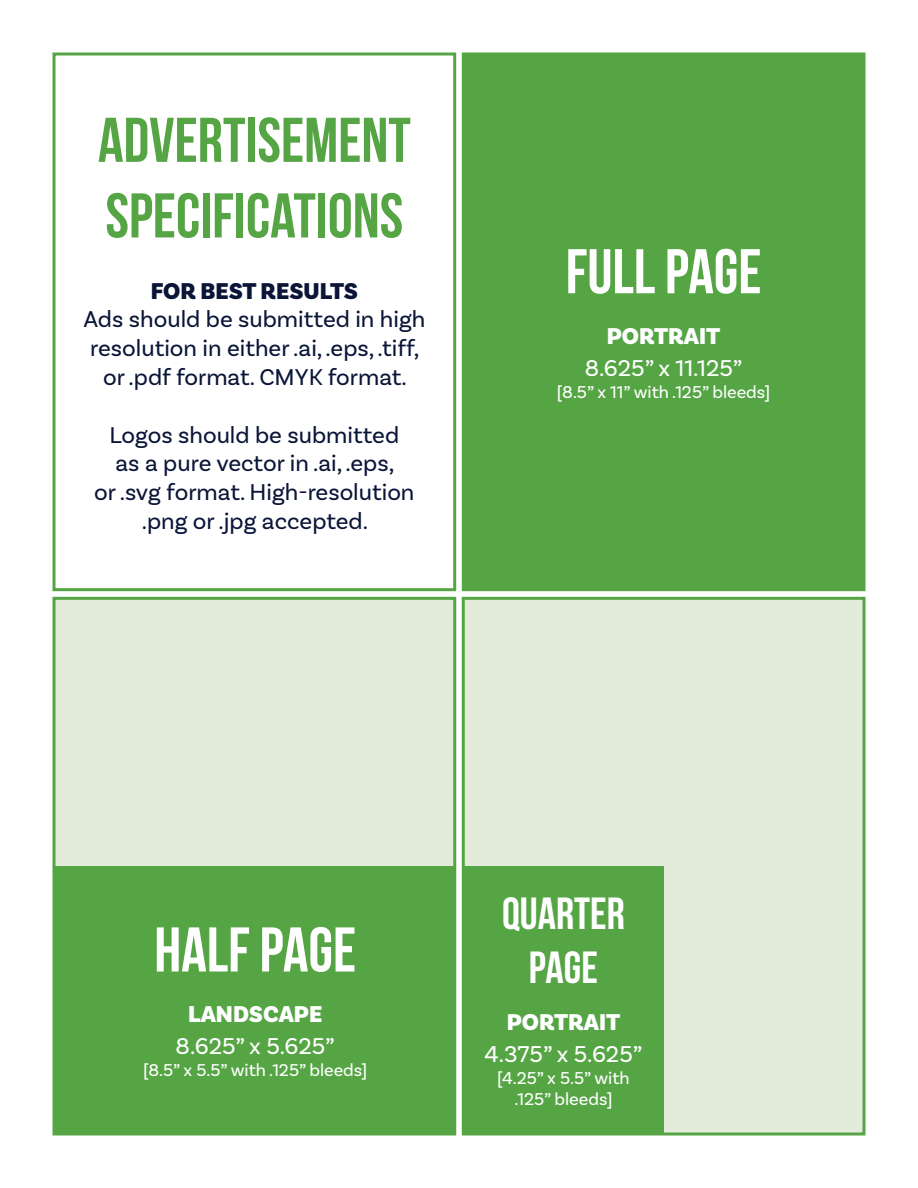
<style>
.page{position:relative;width:918px;height:1188px;background:#fff}
.page>*{position:absolute;margin:0;border:0;box-sizing:border-box;transform-origin:0 0}
.t1{font:700 63px "Bebas Neue";color:#56a545}
.t2{font:700 63px "Bebas Neue";color:#fff}
.t3{font:700 45px "Bebas Neue";color:#fff}
.t4{font:24px "Basic Sans";color:#0a1538}
.t5{font:24px "Basic Sans";color:#fff}
.t6{font:900 24px "Basic Sans";color:#fff}
.t7{font:900 24px "Basic Sans";color:#0a1538}
.t8{font:18px "Basic Sans";color:#fff}
</style>
<div class="page">
<div style="left:463px;top:54px;width:401px;height:536px;background:#56a545"></div>
<div style="left:462px;top:52px;width:404px;height:539px;border:3px solid #56a545"></div>
<div style="left:52px;top:52px;width:404px;height:539px;border:3px solid #56a545"></div>
<div style="left:52px;top:597px;width:404px;height:539px;background:#e3ecdb;border:3px solid #56a545"></div>
<div style="left:55px;top:866px;width:401px;height:268px;background:#56a545"></div>
<div style="left:462px;top:597px;width:404px;height:539px;background:#e3ecdb;border:3px solid #56a545"></div>
<div style="left:463px;top:866px;width:201px;height:268px;background:#56a545"></div>
<p class="t1" style="left:98px;top:106px;width:314px">ADVERTISEMENT</p>
<p class="t1" style="left:105px;top:181px;width:299px">SPECIFICATIONS</p>
<p class="t7" style="left:151px;top:276px;width:209px">FOR BEST RESULTS</p>
<p class="t4" style="left:83px;top:305px;width:343px">Ads should be submitted in high</p>
<p class="t4" style="left:90px;top:334px;width:331px">resolution in either .ai, .eps, .tiff,</p>
<p class="t4" style="left:103px;top:363px;width:305px">or .pdf format. CMYK format.</p>
<p class="t4" style="left:109px;top:420px;width:291px">Logos should be submitted</p>
<p class="t4" style="left:115px;top:449px;width:280px">as a pure vector in .ai, .eps,</p>
<p class="t4" style="left:94px;top:478px;width:322px">or .svg format. High-resolution</p>
<p class="t4" style="left:142px;top:507px;width:228px">.png or .jpg accepted.</p>
<p class="t2" style="left:566px;top:237px;width:197px">FULL PAGE</p>
<p class="t6" style="left:607px;top:321px;width:115px">PORTRAIT</p>
<p class="t5" style="left:585px;top:354px;width:159px">8.625” x 11.125”</p>
<p class="t8" style="left:557px;top:381px;width:215px">[8.5” x 11” with .125” bleeds]</p>
<p class="t2" style="left:154px;top:915px;width:203px">HALF PAGE</p>
<p class="t6" style="left:188px;top:999px;width:136px">LANDSCAPE</p>
<p class="t5" style="left:176px;top:1032px;width:161px">8.625” x 5.625”</p>
<p class="t8" style="left:143px;top:1059px;width:226px">[8.5” x 5.5” with .125” bleeds]</p>
<p class="t3" style="left:502px;top:889px;width:124px">QUARTER</p>
<p class="t3" style="left:529px;top:943px;width:70px">PAGE</p>
<p class="t6" style="left:507px;top:1007px;width:115px">PORTRAIT</p>
<p class="t5" style="left:485px;top:1040px;width:159px">4.375” x 5.625”</p>
<p class="t8" style="left:497px;top:1067px;width:134px">[4.25” x 5.5” with</p>
<p class="t8" style="left:514px;top:1088px;width:100px">.125” bleeds]</p>
</div>
